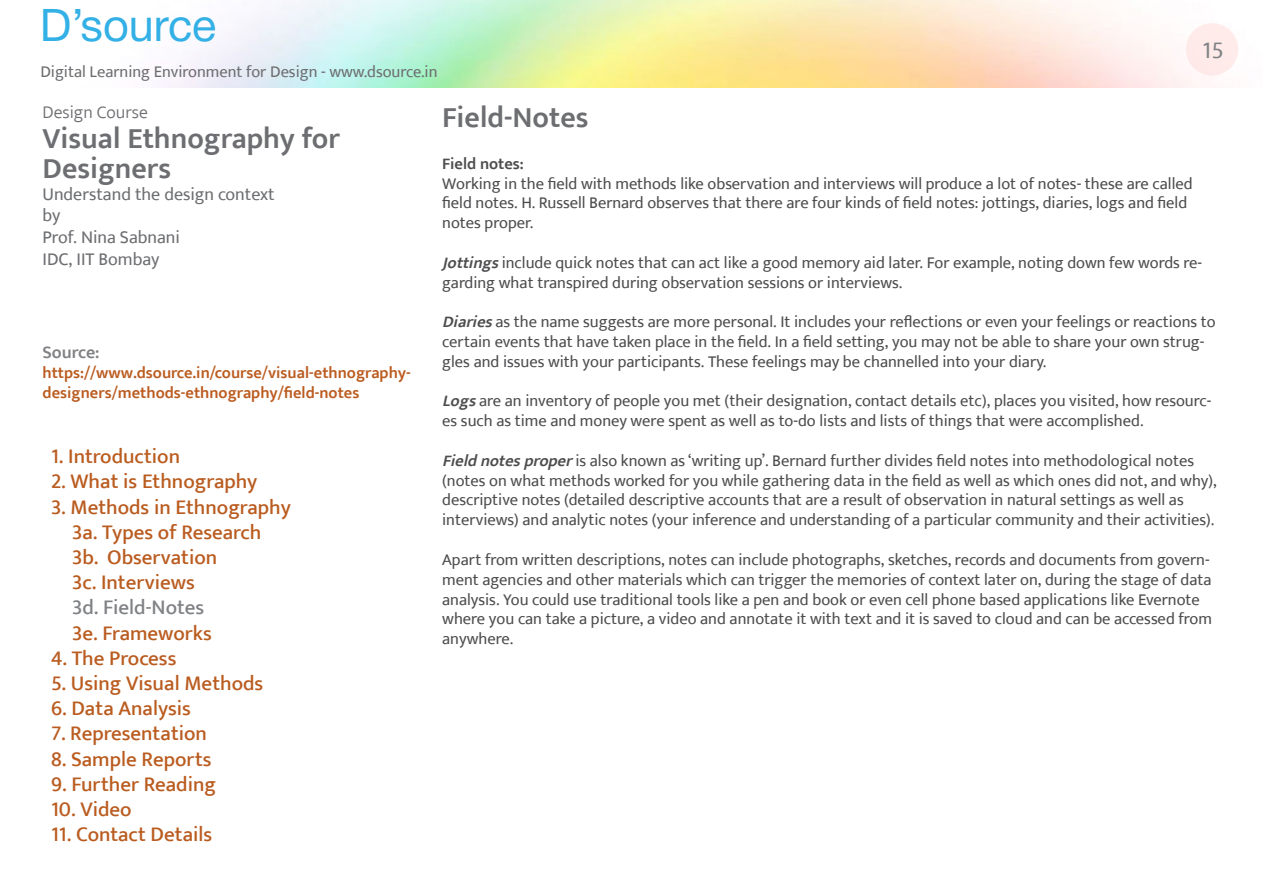
<style>
.page{position:relative;width:1263px;height:893px;background:#fff}
.page>*{position:absolute;margin:0;border:0;box-sizing:border-box;transform-origin:0 0}
.t1{font:45px "Helvetica Neue";color:#33b0e5}
.t2{font:600 30px/30px "Ek Mukta";color:#6d6e71}
.t3{font:24px "Ek Mukta";color:#808285}
.t4{font:500 21px/25.2px "Ek Mukta";color:#ba5c20}
.t5{font:500 21px "Ek Mukta";color:#808285}
.t6{font:18px/21.6px "Ek Mukta";color:#6d6e71}
.t7{font:300 18px "Ek Mukta";color:#6d6e71}
.t8{font:600 18px "Ek Mukta";color:#808285}
.t9{font:16.5px/19.8px "Ek Mukta";color:#4d4d4f}
.t10{font:600 16.5px/19.8px "Ek Mukta";color:#bb5c20}
.t11{font:16.5px "Ek Mukta";color:#6d6e71}
.t12{font:600 16.5px "Ek Mukta";color:#4d4d4f}
.s1{font-weight:600;font-style:italic}
</style>
<div class="page">
<div style="left:1186px;top:23px;width:52px;height:52px;background:#feeaea;border-radius:50%"></div>
<h1 class="t1" style="left:40px;top:-7px;width:178px">D’source</h1>
<p class="t11" style="left:40px;top:62px;width:399px">Digital Learning Environment for Design - www.dsource.in</p>
<h3 class="t3" style="left:1202px;top:35px;width:23px">15</h3>
<p class="t7" style="left:43px;top:101px;width:107px">Design Course</p>
<h2 class="t2" style="left:43px;top:123px;width:299px">Visual Ethnography for<br>Designers</h2>
<p class="t6" style="left:43px;top:183px;width:234px">Understand the design context by<br>Prof. Nina Sabnani<br>IDC, IIT Bombay</p>
<p class="t8" style="left:43px;top:342px;width:59px">Source:</p>
<p class="t10" style="left:43px;top:363px;width:370px">https://www.dsource.in/course/visual-ethnography&shy;designers/methods-ethnography/field-notes</p>
<p class="t4" style="left:51px;top:443px;width:131px">1. Introduction</p>
<p class="t4" style="left:51px;top:469px;width:208px">2. What is Ethnography</p>
<p class="t4" style="left:72px;top:494px;width:220px;text-indent:-21px">3. Methods in Ethnography<br>3a. Types of Research<br>3b. Observation<br>3c. Interviews</p>
<p class="t5" style="left:72px;top:595px;width:134px">3d. Field-Notes</p>
<p class="t4" style="left:72px;top:620px;width:141px">3e. Frameworks</p>
<p class="t4" style="left:51px;top:645px;width:127px">4. The Process</p>
<p class="t4" style="left:51px;top:670px;width:214px">5. Using Visual Methods</p>
<p class="t4" style="left:51px;top:695px;width:141px">6. Data Analysis</p>
<p class="t4" style="left:51px;top:721px;width:157px">7. Representation</p>
<p class="t4" style="left:51px;top:746px;width:162px">8. Sample Reports</p>
<p class="t4" style="left:51px;top:771px;width:166px">9. Further Reading</p>
<p class="t4" style="left:51px;top:796px;width:82px">10. Video</p>
<p class="t4" style="left:51px;top:821px;width:163px">11. Contact Details</p>
<h2 class="t2" style="left:442px;top:102px;width:148px">Field-Notes</h2>
<p class="t12" style="left:442px;top:153px;width:83px">Field notes:</p>
<p class="t9" style="left:442px;top:173px;width:752px">Working in the field with methods like observation and interviews will produce a lot of notes- these are called field notes. H. Russell Bernard observes that there are four kinds of field notes: jottings, diaries, logs and field notes proper.</p>
<p class="t9" style="left:442px;top:252px;width:761px"><span class="s1">Jottings</span>include quick notes that can act like a good memory aid later. For example, noting down few words re&shy;garding what transpired during observation sessions or interviews.</p>
<p class="t9" style="left:442px;top:312px;width:775px"><span class="s1">Diaries</span>as the name suggests are more personal. It includes your reflections or even your feelings or reactions to certain events that have taken place in the field. In a field setting, you may not be able to share your own strug&shy;gles and issues with your participants. These feelings may be channelled into your diary.</p>
<p class="t9" style="left:442px;top:391px;width:771px"><span class="s1">Logs</span>are an inventory of people you met (their designation, contact details etc), places you visited, how resourc&shy;es such as time and money were spent as well as to-do lists and lists of things that were accomplished.</p>
<p class="t9" style="left:442px;top:450px;width:776px"><span class="s1">Fieldnotesproper</span>is also known as ‘writing up’. Bernard further divides field notes into methodological notes (notes on what methods worked for you while gathering data in the field as well as which ones did not, and why), descriptive notes (detailed descriptive accounts that are a result of observation in natural settings as well as interviews) and analytic notes (your inference and understanding of a particular community and their activities).</p>
<p class="t9" style="left:442px;top:549px;width:771px">Apart from written descriptions, notes can include photographs, sketches, records and documents from govern&shy;ment agencies and other materials which can trigger the memories of context later on, during the stage of data analysis. You could use traditional tools like a pen and book or even cell phone based applications like Evernote where you can take a picture, a video and annotate it with text and it is saved to cloud and can be accessed from anywhere.</p>
</div>
